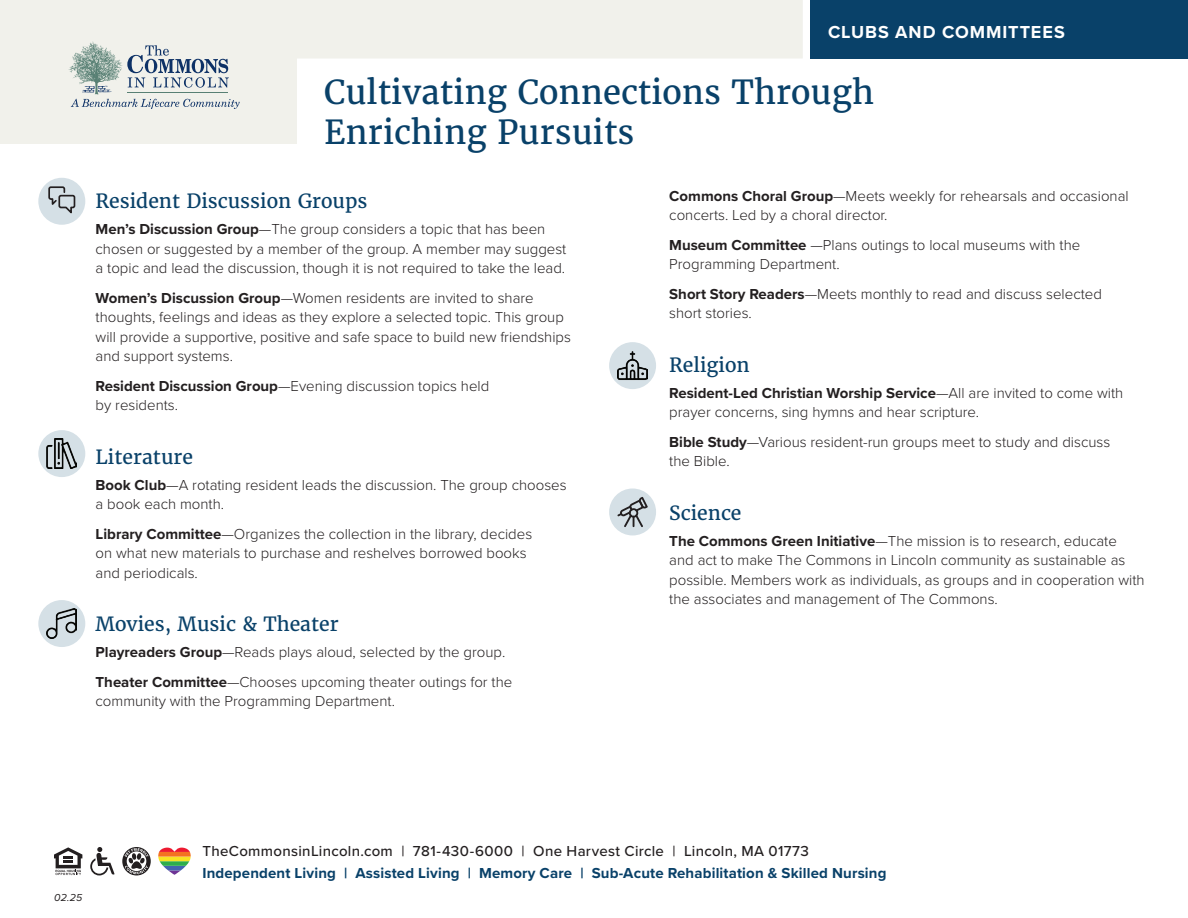
<style>
.page{position:relative;width:1188px;height:918px;background:#fff}
.page>*{position:absolute;margin:0;border:0;box-sizing:border-box;transform-origin:0 0}
.t1{font:33px/39.6px "Merriweather";color:#094169}
.t2{font:19.5px "Merriweather";color:#094169}
.t3{font:700 18px "Proxima Nova";letter-spacing:.055em;color:#fff}
.t4{font:300 15px/19.5px "Proxima Nova";color:#231f20}
.t5{font:700 15px "Proxima Nova";letter-spacing:.01em;color:#094169}
.t6{font:500 15px "Proxima Nova";letter-spacing:.02em;color:#231f20}
.t7{font:italic 10.5px "Proxima Nova";color:#231f20}
.s1{font-weight:700}
</style>
<div class="page">
<svg style="left:0;top:0;width:803px;height:144px;fill:#f1f1eb"></svg>
<div style="left:810px;top:0;width:378px;height:58px;background:#094169"></div>
<svg style="left:127px;top:45px;width:102px;height:43px"></svg>
<img style="left:68px;top:40px;width:55px;height:55px">
<svg style="left:71px;top:99px;width:169px;height:10px"></svg>
<hr style="left:128px;top:92px;width:100px;height:1px;background:#588074">
<div style="left:38px;top:430px;width:47px;height:47px;background:#d5e0e6;border-radius:50%"></div>
<img style="left:47px;top:438px;width:30px;height:31px">
<div style="left:38px;top:600px;width:47px;height:47px;background:#d5e0e6;border-radius:50%"></div>
<img style="left:47px;top:608px;width:30px;height:31px">
<div style="left:609px;top:489px;width:47px;height:46px;background:#d5e0e6;border-radius:50%"></div>
<svg style="left:617px;top:497px;width:31px;height:30px"></svg>
<div style="left:609px;top:342px;width:47px;height:47px;background:#d5e0e6;border-radius:50%"></div>
<img style="left:617px;top:351px;width:31px;height:29px">
<svg style="left:54px;top:847px;width:28px;height:28px"></svg>
<svg style="left:90px;top:847px;width:24px;height:28px"></svg>
<svg style="left:122px;top:847px;width:29px;height:28px"></svg>
<svg style="left:158px;top:847px;width:33px;height:28px"></svg>
<div style="left:38px;top:178px;width:47px;height:47px;background:#d5e0e6;border-radius:50%"></div>
<svg style="left:48px;top:186px;width:28px;height:28px"></svg>
<p class="t3" style="left:828px;top:19px;width:238px">CLUBS AND COMMITTEES</p>
<h1 class="t1" style="left:324px;top:73px;width:552px">Cultivating Connections Through<br>Enriching Pursuits</h1>
<h2 class="t2" style="left:96px;top:189px;width:273px">Resident Discussion Groups</h2>
<p class="t4" style="left:96px;top:219px;width:472px"><span class="s1">Men’s Discussion Group</span>—The group considers a topic that has been chosen or suggested by a member of the group. A member may suggest a topic and lead the discussion, though it is not required to take the lead.</p>
<p class="t4" style="left:96px;top:287px;width:477px"><span class="s1">Women’s Discussion Group</span>—Women residents are invited to share thoughts, feelings and ideas as they explore a selected topic. This group will provide a supportive, positive and safe space to build new friendships and support systems.</p>
<p class="t4" style="left:96px;top:375px;width:395px"><span class="s1">Resident Discussion Group</span>—Evening discussion topics held by residents.</p>
<h2 class="t2" style="left:96px;top:444px;width:99px">Literature</h2>
<p class="t4" style="left:96px;top:474px;width:473px"><span class="s1">Book Club</span>—A rotating resident leads the discussion. The group chooses a book each month.</p>
<p class="t4" style="left:96px;top:523px;width:438px"><span class="s1">Library Committee</span>—Organizes the collection in the library, decides on what new materials to purchase and reshelves borrowed books and periodicals.</p>
<h2 class="t2" style="left:96px;top:612px;width:245px">Movies, Music &amp; Theater</h2>
<p class="t4" style="left:96px;top:637px;width:418px;line-height:29.5px"><span class="s1">Playreaders Group</span>—Reads plays aloud, selected by the group.<br><span class="s1">Theater Committee</span>—Chooses upcoming theater outings for the</p>
<p class="t4" style="left:96px;top:691px;width:301px">community with the Programming Department.</p>
<p class="t4" style="left:669px;top:185px;width:461px"><span class="s1">Commons Choral Group</span>—Meets weekly for rehearsals and occasional concerts. Led by a choral director.</p>
<p class="t4" style="left:669px;top:234px;width:413px"><span class="s1">Museum Committee</span> —Plans outings to local museums with the<br>Programming Department.</p>
<p class="t4" style="left:669px;top:283px;width:434px"><span class="s1">Short Story Readers</span>—Meets monthly to read and discuss selected short stories.</p>
<h2 class="t2" style="left:669px;top:352px;width:82px">Religion</h2>
<p class="t4" style="left:669px;top:382px;width:455px"><span class="s1">Resident-Led Christian Worship Service</span>—All are invited to come with prayer concerns, sing hymns and hear scripture.</p>
<p class="t4" style="left:669px;top:431px;width:443px"><span class="s1">Bible Study</span>—Various resident-run groups meet to study and discuss the Bible.</p>
<h2 class="t2" style="left:669px;top:500px;width:74px">Science</h2>
<p class="t4" style="left:669px;top:530px;width:477px"><span class="s1">The Commons Green Initiative</span>—The mission is to research, educate and act to make The Commons in Lincoln community as sustainable as possible. Members work as individuals, as groups and in cooperation with the associates and management of The Commons.</p>
<p class="t7" style="left:54px;top:889px;width:30px">02.25</p>
<p class="t6" style="left:202px;top:840px;width:608px">TheCommonsinLincoln.com | 781-430-6000 | One Harvest Circle | Lincoln, MA 01773</p>
<p class="t5" style="left:202px;top:862px;width:686px">Independent Living | Assisted Living | Memory Care | Sub-Acute Rehabilitation &amp; Skilled Nursing</p>
</div>
